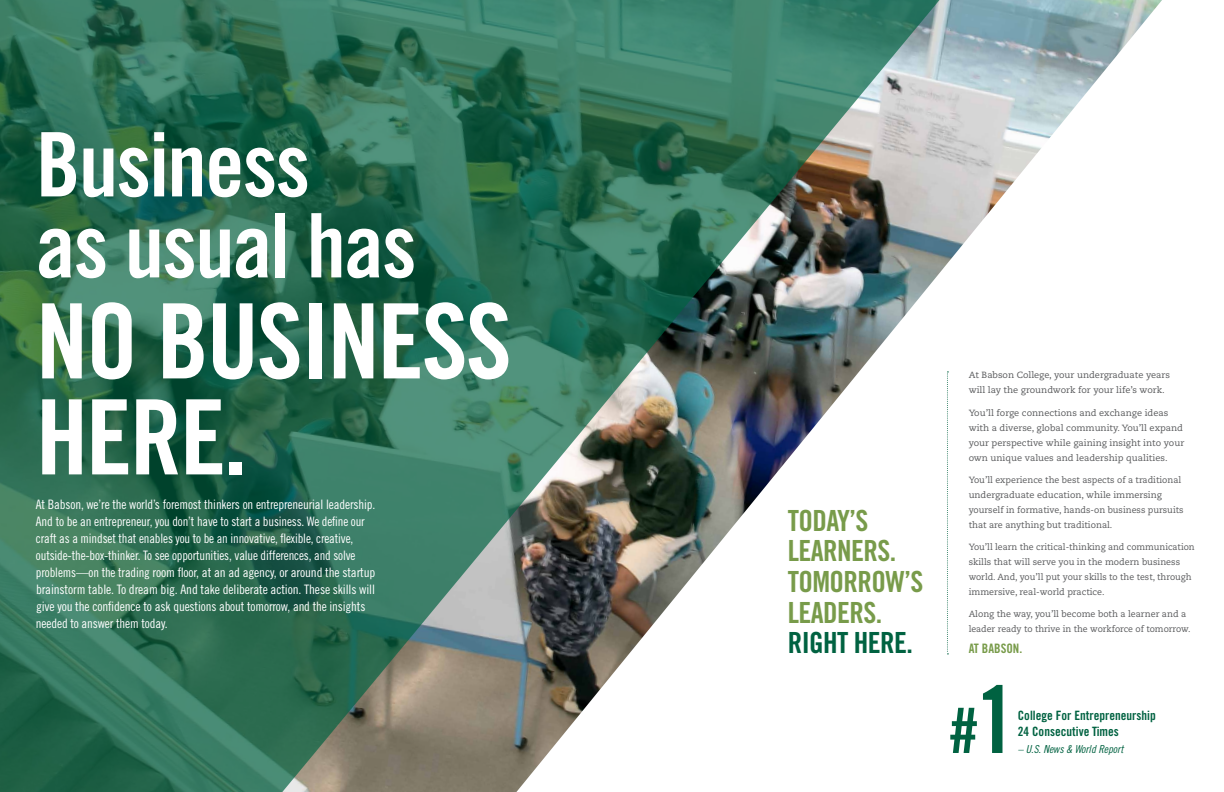
<style>
.page{position:relative;width:1224px;height:792px;background:#fff}
.page>*{position:absolute;margin:0;border:0;box-sizing:border-box;transform-origin:0 0}
.t1{font:104px/96px "Trade Gothic LT Std Bd Cn 20";letter-spacing:-.02em;color:#fff}
.t2{font:89px/81px "Trade Gothic LT Std Bd Cn 20";letter-spacing:-.02em;color:#fff}
.t3{font:62.6px "Trade Gothic LT Std Bd Cn 20";color:#006241}
.t4{font:29.1px/30.7px "Trade Gothic LT Std Bd Cn 20";letter-spacing:-.02em;color:#789b4a}
.t5{font:29.1px "Trade Gothic LT Std Bd Cn 20";letter-spacing:-.02em;color:#006241}
.t6{font:13px/17px "Trade Gothic LT Std Cn 18";letter-spacing:-.01em;color:#fff}
.t7{font:13px "Trade Gothic LT Std Bd Cn 20";color:#789b4a}
.t8{font:12.9px/16.6px "Trade Gothic LT Std Bd Cn 20";color:#006241}
.t9{font:11px "Trade Gothic LT Std Cn 18 Obl";color:#006241}
.t10{font:9px/15px "Caecilia LT Std";color:#58595b}
.s1{font-size:93px}
</style>
<div class="page">
<img style="left:986px;top:0;width:176px;height:216px">
<img style="left:0;top:0;width:986px;height:792px">
<svg style="left:947px;top:371px;width:1px;height:283px"></svg>
<h2 class="t2" style="left:36px;top:124px;width:382px">Business<br>as usual has</h2>
<h1 class="t1" style="left:36px;top:293px;width:477px">NO BUSINESS<br>HERE.</h1>
<p class="t6" style="left:36px;top:495px;width:341px">At Babson, we’re the world’s foremost thinkers on entrepreneurial leadership.<br>And to be an entrepreneur, you don’t have to start a business. We define our craft as a mindset that enables you to be an innovative, flexible, creative, outside-the-box-thinker. To see opportunities, value differences, and solve problems—on the trading room floor, at an ad agency, or around the startup brainstorm table. To dream big. And take deliberate action. These skills will give you the confidence to ask questions about tomorrow, and the insights needed to answer them today.</p>
<h3 class="t4" style="left:788px;top:505px;width:137px">TODAY’S<br>LEARNERS.<br>TOMORROW’S<br>LEADERS.</h3>
<h3 class="t5" style="left:788px;top:625px;width:127px">RIGHT HERE.</h3>
<p class="t10" style="left:969px;top:368px;width:203px">At Babson College, your undergraduate years will lay the groundwork for your life’s work.</p>
<p class="t10" style="left:969px;top:405px;width:217px">You’ll forge connections and exchange ideas with a diverse, global community. You’ll expand your perspective while gaining insight into your own unique values and leadership qualities.</p>
<p class="t10" style="left:969px;top:472px;width:216px">You’ll experience the best aspects of a traditional undergraduate education, while immersing yourself in formative, hands-on business pursuits that are anything but traditional.</p>
<p class="t10" style="left:969px;top:540px;width:228px">You’ll learn the critical-thinking and communication skills that will serve you in the modern business world. And, you’ll put your skills to the test, through immersive, real-world practice.</p>
<p class="t10" style="left:969px;top:607px;width:223px">Along the way, you’ll become both a learner and a leader ready to thrive in the workforce of tomorrow.</p>
<h3 class="t7" style="left:969px;top:641px;width:55px">AT BABSON.</h3>
<h3 class="t3" style="left:950px;top:693px;width:69px">#<span class="s1">1</span></h3>
<h3 class="t8" style="left:1018px;top:707px;width:140px">College For Entrepreneurship<br>24 Consecutive Times</h3>
<p class="t9" style="left:1018px;top:742px;width:107px">– U.S. News &amp; World Report</p>
</div>
